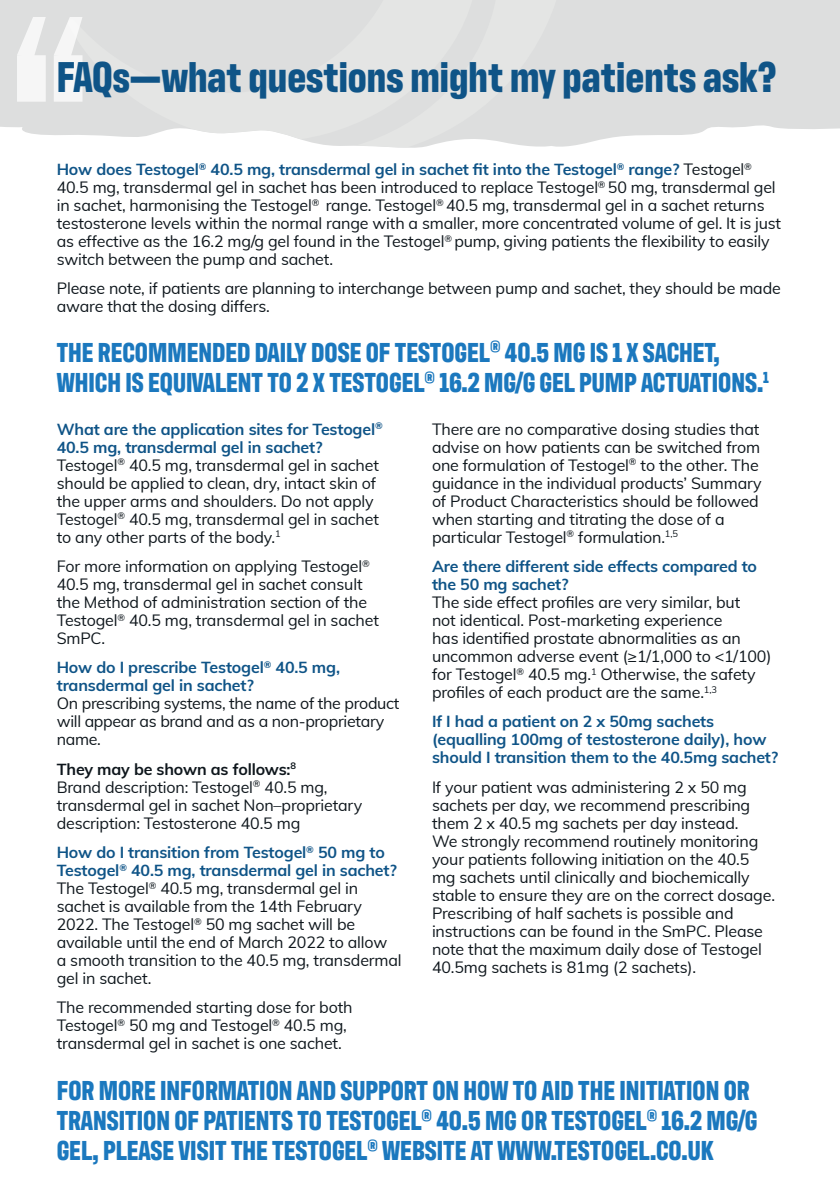
<style>
.page{position:relative;width:840px;height:1191px;background:#fff}
.page>*{position:absolute;margin:0;border:0;box-sizing:border-box;transform-origin:0 0}
.t1{font:700 44px "Antarctican Headline";color:#0f5487}
.t2{font:700 28px/30px "Antarctican Headline";color:#1b78be}
.t3{font:16px/18px "Muli";letter-spacing:-.01em;color:#0e161c}
.t4{font:700 16px/18px "Muli";letter-spacing:-.01em;color:#0f5487}
.s1{font-weight:700;color:#0f5487}
.s2{font-weight:700}
</style>
<div class="page">
<svg style="left:0;top:0;width:839px;height:146px;background:#e1e2e2"></svg>
<div style="left:68px;top:0;width:286px;height:139px;background:#dddede"></div>
<div style="left:354px;top:0;width:213px;height:148px;background:#e4e5e4"></div>
<svg style="left:17px;top:17px;width:29px;height:85px"></svg>
<svg style="left:54px;top:17px;width:28px;height:85px"></svg>
<p class="t1" style="left:57px;top:45px;width:720px">FAQs—what questions might my patients ask?</p>
<p class="t3" style="left:57px;top:159px;width:725px"><span class="s1">How does Testogel</span><sup>®</sup> <span class="s1">40.5 mg, transdermal gel in sachet fit into the Testogel</span><sup>®</sup> <span class="s1">range?</span> Testogel<sup>® </sup>40.5 mg, transdermal gel in sachet has been introduced to replace Testogel<sup>®</sup> 50 mg, transdermal gel in sachet, harmonising the Testogel<sup>®</sup> range. Testogel<sup>®</sup> 40.5 mg, transdermal gel in a sachet returns testosterone levels within the normal range with a smaller, more concentrated volume of gel. It is just as effective as the 16.2 mg/g gel found in the Testogel<sup>®</sup> pump, giving patients the flexibility to easily switch between the pump and sachet.</p>
<p class="t3" style="left:57px;top:279px;width:725px">Please note, if patients are planning to interchange between pump and sachet, they should be made aware that the dosing differs.</p>
<p class="t2" style="left:57px;top:335px;width:713px">THE RECOMMENDED DAILY DOSE OF TESTOGEL<sup>®</sup> 40.5 MG IS 1 X SACHET,<br>WHICH IS EQUIVALENT TO 2 X TESTOGEL<sup>®</sup> 16.2 MG/G GEL PUMP ACTUATIONS.<sup>1</sup></p>
<p class="t3" style="left:57px;top:419px;width:327px"><span class="s1">What are the application sites for Testogel</span><sup>® </sup><span class="s1">40.5 mg, transdermal gel in sachet?<br></span>Testogel<sup>®</sup> 40.5 mg, transdermal gel in sachet should be applied to clean, dry, intact skin of the upper arms and shoulders. Do not apply Testogel<sup>®</sup> 40.5 mg, transdermal gel in sachet to any other parts of the body.<sup>1</sup></p>
<p class="t3" style="left:57px;top:556px;width:323px">For more information on applying Testogel<sup>® </sup>40.5 mg, transdermal gel in sachet consult the Method of administration section of the Testogel<sup>®</sup> 40.5 mg, transdermal gel in sachet SmPC.</p>
<p class="t3" style="left:57px;top:658px;width:344px"><span class="s1">How do I prescribe Testogel</span><sup>®</sup> <span class="s1">40.5 mg, transdermal gel in sachet?<br></span>On prescribing systems, the name of the product will appear as brand and as a non-proprietary name.</p>
<p class="t3" style="left:57px;top:759px;width:307px"><span class="s2">They may be shown as follows:</span><sup>8<br></sup>Brand description: Testogel<sup>®</sup> 40.5 mg, transdermal gel in sachet Non–proprietary description: Testosterone 40.5 mg</p>
<p class="t3" style="left:57px;top:842px;width:346px"><span class="s1">How do I transition from Testogel</span><sup>®</sup> <span class="s1">50 mg to Testogel</span><sup>®</sup> <span class="s1">40.5 mg, transdermal gel in sachet?<br></span>The Testogel<sup>®</sup> 40.5 mg, transdermal gel in sachet is available from the 14th February 2022. The Testogel<sup>®</sup> 50 mg sachet will be available until the end of March 2022 to allow<br>a smooth transition to the 40.5 mg, transdermal gel in sachet.</p>
<p class="t3" style="left:57px;top:998px;width:297px">The recommended starting dose for both<br>Testogel<sup>®</sup> 50 mg and Testogel<sup>®</sup> 40.5 mg, transdermal gel in sachet is one sachet.</p>
<p class="t3" style="left:432px;top:419px;width:331px">There are no comparative dosing studies that advise on how patients can be switched from one formulation of Testogel<sup>®</sup> to the other. The guidance in the individual products’ Summary of Product Characteristics should be followed when starting and titrating the dose of a particular Testogel<sup>®</sup> formulation.<sup>1,5</sup></p>
<p class="t3" style="left:432px;top:556px;width:341px"><span class="s1">Are there different side effects compared to the 50 mg sachet?<br></span>The side effect profiles are very similar, but<br>not identical. Post-marketing experience<br>has identified prostate abnormalities as an uncommon adverse event (≥1/1,000 to &lt;1/100) for Testogel<sup>®</sup> 40.5 mg.<sup>1</sup> Otherwise, the safety profiles of each product are the same.<sup>1,3</sup></p>
<p class="t4" style="left:432px;top:712px;width:347px">If I had a patient on 2 x 50mg sachets (equalling 100mg of testosterone daily), how should I transition them to the 40.5mg sachet?</p>
<p class="t3" style="left:432px;top:777px;width:344px">If your patient was administering 2 x 50 mg sachets per day, we recommend prescribing them 2 x 40.5 mg sachets per day instead.<br>We strongly recommend routinely monitoring your patients following initiation on the 40.5 mg sachets until clinically and biochemically stable to ensure they are on the correct dosage.<br>Prescribing of half sachets is possible and instructions can be found in the SmPC. Please note that the maximum daily dose of Testogel 40.5mg sachets is 81mg (2 sachets).</p>
<p class="t2" style="left:57px;top:1073px;width:701px">FOR MORE INFORMATION AND SUPPORT ON HOW TO AID THE INITIATION OR<br>TRANSITION OF PATIENTS TO TESTOGEL<sup>®</sup> 40.5 MG OR TESTOGEL<sup>®</sup> 16.2 MG/G<br>GEL, PLEASE VISIT THE TESTOGEL<sup>®</sup> WEBSITE AT WWW.TESTOGEL.CO.UK</p>
</div>
